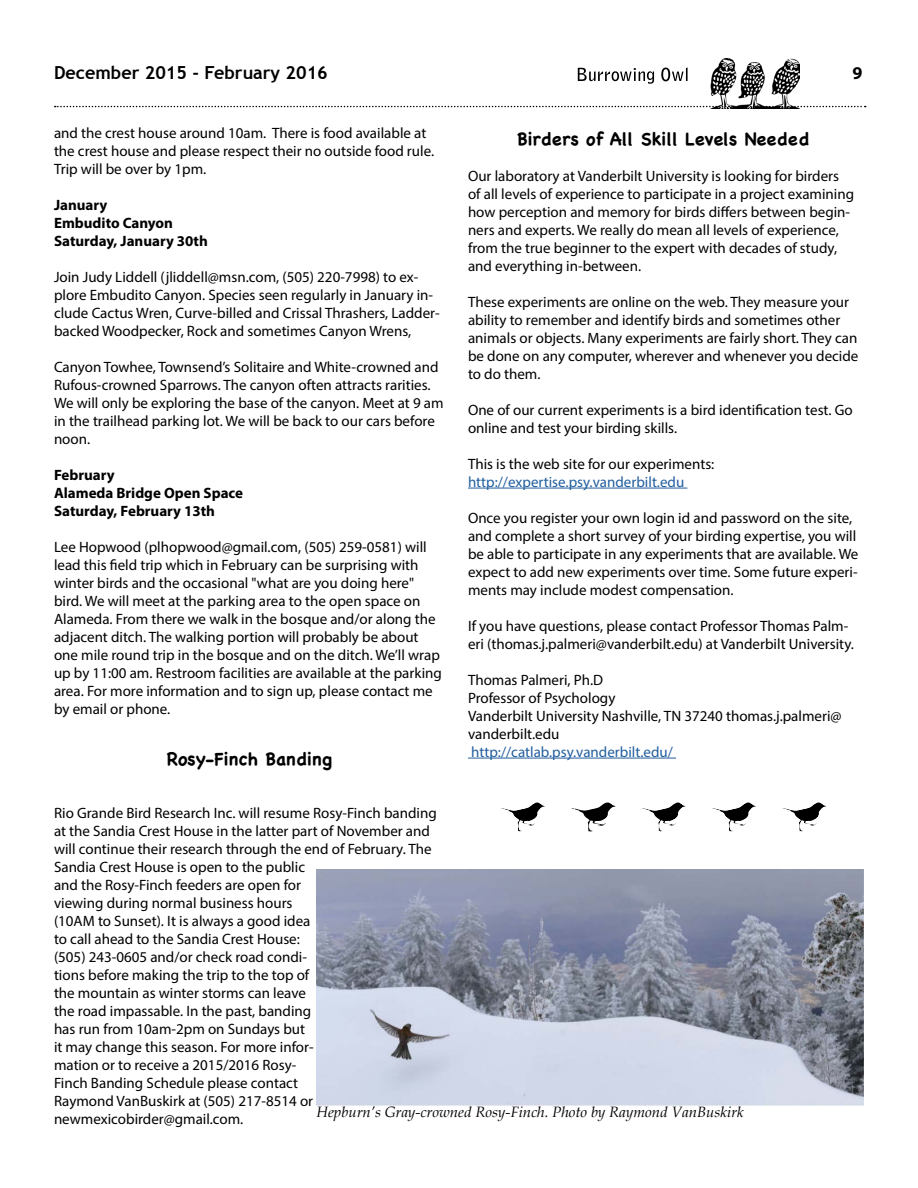
<style>
.page{position:relative;width:918px;height:1188px;background:#fff}
.page>*{position:absolute;margin:0;border:0;box-sizing:border-box;transform-origin:0 0}
.t1{font:700 18px "Chalkboard SE";color:#000}
.t2{font:700 18px "Trebuchet MS";color:#000}
.t3{font:700 18px "Myriad Pro";color:#000}
.t4{font:15px/18px "Myriad Pro";color:#000}
.t5{font:700 15px/18px "Myriad Pro";color:#000}
.t6{font:15px "Myriad Pro";color:#215e9e}
.t7{font:italic 15px "Book Antiqua";color:#000}
</style>
<div class="page">
<img style="left:710px;top:58px;width:90px;height:51px">
<svg style="left:55px;top:106px;width:811px;height:1px"></svg>
<svg style="left:578px;top:68px;width:76px;height:16px"></svg>
<svg style="left:661px;top:68px;width:27px;height:13px"></svg>
<img style="left:316px;top:870px;width:548px;height:235px">
<hr style="left:468px;top:488px;width:219px;height:1px;background:#215e9e">
<hr style="left:468px;top:758px;width:208px;height:1px;background:#215e9e">
<svg style="left:501px;top:802px;width:44px;height:30px"></svg>
<svg style="left:571px;top:802px;width:45px;height:30px"></svg>
<svg style="left:642px;top:802px;width:44px;height:30px"></svg>
<svg style="left:712px;top:802px;width:44px;height:30px"></svg>
<svg style="left:782px;top:802px;width:45px;height:30px"></svg>
<p class="t2" style="left:54px;top:61px;width:275px">December 2015 - February 2016</p>
<p class="t3" style="left:853px;top:61px;width:11px">9</p>
<p class="t4" style="left:54px;top:124px;width:382px">and the crest house around 10am. There is food available at the crest house and please respect their no outside food rule.<br>Trip will be over by 1pm.</p>
<p class="t5" style="left:54px;top:196px;width:155px">January<br>Embudito Canyon<br>Saturday, January 30th</p>
<p class="t4" style="left:54px;top:268px;width:387px">Join Judy Liddell (jliddell@msn.com, (505) 220-7998) to ex&shy;plore Embudito Canyon. Species seen regularly in January in&shy;clude Cactus Wren, Curve-billed and Crissal Thrashers, Ladder&shy;backed Woodpecker, Rock and sometimes Canyon Wrens,</p>
<p class="t4" style="left:54px;top:358px;width:391px">Canyon Towhee, Townsend’s Solitaire and White-crowned and Rufous-crowned Sparrows. The canyon often attracts rarities.<br>We will only be exploring the base of the canyon. Meet at 9 am in the trailhead parking lot. We will be back to our cars before noon.</p>
<p class="t5" style="left:54px;top:466px;width:191px">February<br>Alameda Bridge Open Space<br>Saturday, February 13th</p>
<p class="t4" style="left:54px;top:538px;width:389px">Lee Hopwood (plhopwood@gmail.com, (505) 259-0581) will lead this field trip which in February can be surprising with winter birds and the occasional "what are you doing here" bird. We will meet at the parking area to the open space on Alameda. From there we walk in the bosque and/or along the adjacent ditch. The walking portion will probably be about one mile round trip in the bosque and on the ditch. We’ll wrap up by 11:00 am. Restroom facilities are available at the parking area. For more information and to sign up, please contact me by email or phone.</p>
<p class="t1" style="left:167px;top:748px;width:167px">Rosy-Finch Banding</p>
<p class="t4" style="left:54px;top:803px;width:384px">Rio Grande Bird Research Inc. will resume Rosy-Finch banding at the Sandia Crest House in the latter part of November and will continue their research through the end of February. The Sandia Crest House is open to the public<br>and the Rosy-Finch feeders are open for<br>viewing during normal business hours<br>(10AM to Sunset). It is always a good idea<br>to call ahead to the Sandia Crest House:<br>(505) 243-0605 and/or check road condi-<br>tions before making the trip to the top of<br>the mountain as winter storms can leave<br>the road impassable. In the past, banding<br>has run from 10am-2pm on Sundays but<br>it may change this season. For more infor-<br>mation or to receive a 2015/2016 Rosy-<br>Finch Banding Schedule please contact<br>Raymond VanBuskirk at (505) 217-8514 or newmexicobirder@gmail.com.</p>
<p class="t1" style="left:517px;top:128px;width:294px">Birders of All Skill Levels Needed</p>
<p class="t4" style="left:468px;top:166px;width:388px">Our laboratory at Vanderbilt University is looking for birders of all levels of experience to participate in a project examining how perception and memory for birds differs between begin&shy;ners and experts. We really do mean all levels of experience, from the true beginner to the expert with decades of study, and everything in-between.</p>
<p class="t4" style="left:468px;top:292px;width:392px">These experiments are online on the web. They measure your ability to remember and identify birds and sometimes other animals or objects. Many experiments are fairly short. They can be done on any computer, wherever and whenever you decide to do them.</p>
<p class="t4" style="left:468px;top:400px;width:386px">One of our current experiments is a bird identification test. Go online and test your birding skills.</p>
<p class="t4" style="left:468px;top:454px;width:248px">This is the web site for our experiments:</p>
<p class="t6" style="left:468px;top:472px;width:218px">http://expertise.psy.vanderbilt.edu</p>
<p class="t4" style="left:468px;top:508px;width:392px">Once you register your own login id and password on the site, and complete a short survey of your birding expertise, you will be able to participate in any experiments that are available. We expect to add new experiments over time. Some future experi&shy;ments may include modest compensation.</p>
<p class="t4" style="left:468px;top:616px;width:387px">If you have questions, please contact Professor Thomas Palm&shy;eri (thomas.j.palmeri@vanderbilt.edu) at Vanderbilt University.</p>
<p class="t4" style="left:468px;top:670px;width:375px">Thomas Palmeri, Ph.D<br>Professor of Psychology<br>Vanderbilt University Nashville, TN 37240 thomas.j.palmeri@ vanderbilt.edu</p>
<p class="t6" style="left:471px;top:742px;width:203px">http://catlab.psy.vanderbilt.edu/</p>
<p class="t7" style="left:316px;top:1103px;width:429px">Hepburn’s Gray-crowned Rosy-Finch. Photo by Raymond VanBuskirk</p>
</div>
